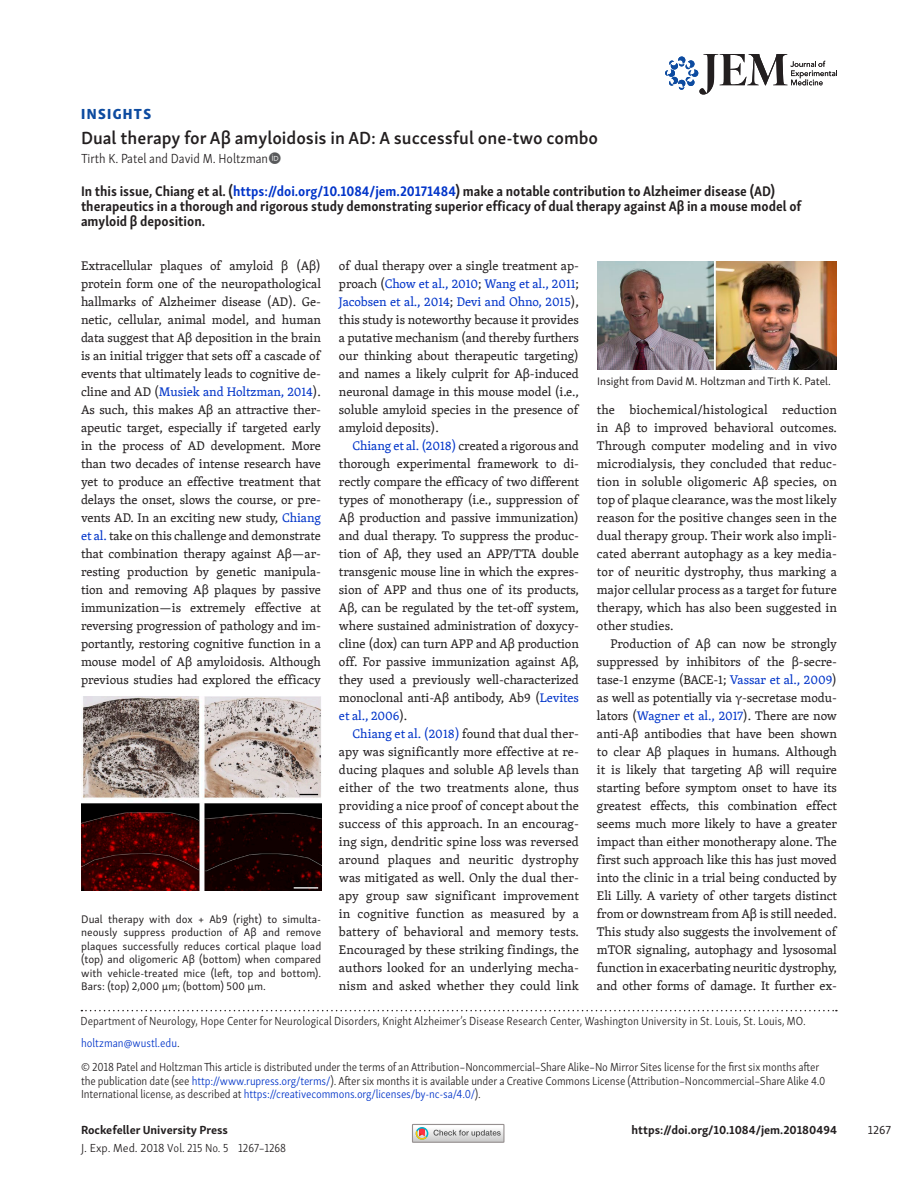
<style>
.page{position:relative;width:918px;height:1188px;background:#fff}
.page>*{position:absolute;margin:0;border:0;box-sizing:border-box;transform-origin:0 0}
.t1{font:600 18px "Skolar Sans PE";color:#231f20}
.t2{font:15px "Skolar Sans PE Cn Eb";letter-spacing:.09em;color:#0d4ba0}
.t3{font:700 14.25px/15.5px "Skolar Sans PE Cn";color:#231f20}
.t4{font:300 13.5px "Skolar Sans PE Cn";color:#231f20}
.t5{font:12.75px/18px "Skolar PE";letter-spacing:-.005em;color:#231f20;text-align:justify}
.t6{font:300 12px/13.5px "Skolar Sans PE Cn";letter-spacing:-.01em;color:#231f20}
.t7{font:700 12px "Skolar Sans PE";color:#231f20}
.t8{font:300 12px "Skolar Sans PE Cn";color:#0034c9}
.t9{font:12px "Skolar Sans PE";color:#231f20}
.t10{font:11.25px/13.5px "Skolar Sans PE";color:#231f20;text-align:justify}
.s1{color:#0034c9}
.s2{color:#231f20}
.s3{font-family:"Skolar Sans PE"}
</style>
<div class="page">
<div style="left:412px;top:1124px;width:93px;height:19px;border:1px solid #969090"></div>
<svg style="left:412px;top:1124px;width:92px;height:18px"></svg>
<svg style="left:665px;top:54px;width:172px;height:40px"></svg>
<svg style="left:81px;top:1010px;width:756px;height:1px"></svg>
<img style="left:597px;top:261px;width:240px;height:109px">
<img style="left:81px;top:697px;width:240px;height:194px">
<p class="t2" style="left:81px;top:101px;width:71px">INSIGHTS</p>
<h1 class="t1" style="left:81px;top:124px;width:519px">Dual therapy for Aβ amyloidosis in AD: A successful one-two combo</h1>
<p class="t4" style="left:81px;top:149px;width:189px">Tirth K. Patel and David M. Holtzman</p>
<p class="t3" style="left:81px;top:182px;width:722px">In this issue, Chiang et al. (<span class="s1">https://doi.org/10.1084/jem.20171484</span>) make a notable contribution to Alzheimer disease (AD) therapeutics in a thorough and rigorous study demonstrating superior efficacy of dual therapy against Aβ in a mouse model of amyloid β deposition.</p>
<p class="t5" style="left:81px;top:256px;width:242px">Extracellular plaques of amyloid β (Aβ) protein form one of the neuropathological hallmarks of Alzheimer disease (AD). Ge&shy;netic, cellular, animal model, and human data suggest that Aβ deposition in the brain is an initial trigger that sets off a cascade of events that ultimately leads to cognitive de&shy;cline and AD (<span class="s1">Musiek and Holtzman, 2014</span>).<br>As such, this makes Aβ an attractive ther&shy;apeutic target, especially if targeted early in the process of AD development. More than two decades of intense research have yet to produce an effective treatment that delays the onset, slows the course, or pre&shy;vents AD. In an exciting new study, <span class="s1">Chiang et al.</span> take on this challenge and demonstrate that combination therapy against Aβ—ar&shy;resting production by genetic manipula&shy;tion and removing Aβ plaques by passive immunization—is extremely effective at reversing progression of pathology and im&shy;portantly, restoring cognitive function in a mouse model of Aβ amyloidosis. Although previous studies had explored the efficacy</p>
<p class="t5" style="left:339px;top:256px;width:242px">of dual therapy over a single treatment ap&shy;proach (<span class="s1">Chow et al., 2010</span>; <span class="s1">Wang et al., 2011</span>; <span class="s1">Jacobsen et al., 2014</span>; <span class="s1">Devi and Ohno, 2015</span>), this study is noteworthy because it provides a putative mechanism (and thereby furthers our thinking about therapeutic targeting) and names a likely culprit for Aβ-induced neuronal damage in this mouse model (i.e., soluble amyloid species in the presence of amyloid deposits).</p>
<p class="t5" style="left:339px;top:436px;width:242px;text-indent:14px"><span class="s1">Chiang et al. (2018)</span> created a rigorous and thorough experimental framework to di&shy;rectly compare the efficacy of two different types of monotherapy (i.e., suppression of Aβ production and passive immunization) and dual therapy. To suppress the produc&shy;tion of Aβ, they used an APP/TTA double transgenic mouse line in which the expres&shy;sion of APP and thus one of its products, Aβ, can be regulated by the tet-off system, where sustained administration of doxycy&shy;cline (dox) can turn APP and Aβ production off. For passive immunization against Aβ, they used a previously well-characterized monoclonal anti-Aβ antibody, Ab9 (<span class="s1">Levites et al., 2006</span>).</p>
<p class="t5" style="left:339px;top:725px;width:242px;text-indent:14px"><span class="s1">Chiang et al. (2018)</span> found that dual ther&shy;apy was significantly more effective at re&shy;ducing plaques and soluble Aβ levels than either of the two treatments alone, thus providing a nice proof of concept about the success of this approach. In an encourag&shy;ing sign, dendritic spine loss was reversed around plaques and neuritic dystrophy was mitigated as well. Only the dual ther&shy;apy group saw significant improvement in cognitive function as measured by a battery of behavioral and memory tests.<br>Encouraged by these striking findings, the authors looked for an underlying mecha&shy;nism and asked whether they could link</p>
<p class="t10" style="left:81px;top:911px;width:242px">Dual therapy with dox + Ab9 (right) to simulta&shy;neously suppress production of Aβ and remove plaques successfully reduces cortical plaque load (top) and oligomeric Aβ (bottom) when compared with vehicle-treated mice (left, top and bottom).<br>Bars: (top) 2,000 µm; (bottom) 500 µm.</p>
<p class="t10" style="left:597px;top:374px;width:235px">Insight from David M. Holtzman and Tirth K. Patel.</p>
<p class="t5" style="left:597px;top:401px;width:242px">the biochemical/histological reduction in Aβ to improved behavioral outcomes.<br>Through computer modeling and in vivo microdialysis, they concluded that reduc&shy;tion in soluble oligomeric Aβ species, on top of plaque clearance, was the most likely reason for the positive changes seen in the dual therapy group. Their work also impli&shy;cated aberrant autophagy as a key media&shy;tor of neuritic dystrophy, thus marking a major cellular process as a target for future therapy, which has also been suggested in other studies.</p>
<p class="t5" style="left:597px;top:635px;width:242px;text-indent:14px">Production of Aβ can now be strongly suppressed by inhibitors of the β-secre&shy;tase-1 enzyme (BACE-1; <span class="s1">Vassar et al., 2009</span>) as well as potentially via γ-secretase modu&shy;lators (<span class="s1">Wagner et al., 2017</span>). There are now anti-Aβ antibodies that have been shown to clear Aβ plaques in humans. Although it is likely that targeting Aβ will require starting before symptom onset to have its greatest effects, this combination effect seems much more likely to have a greater impact than either monotherapy alone. The first such approach like this has just moved into the clinic in a trial being conducted by Eli Lilly. A variety of other targets distinct from or downstream from Aβ is still needed.<br>This study also suggests the involvement of mTOR signaling, autophagy and lysosomal function in exacerbating neuritic dystrophy, and other forms of damage. It further ex-</p>
<p class="t6" style="left:81px;top:1013px;width:727px">Department of Neurology, Hope Center for Neurological Disorders, Knight Alzheimer’s Disease Research Center, Washington University in St. Louis, St. Louis, MO.</p>
<p class="t8" style="left:81px;top:1034px;width:100px">holtzman@wustl.edu<span class="s2">.</span></p>
<p class="t6" style="left:81px;top:1059px;width:746px">© 2018 Patel and Holtzman This article is distributed under the terms of an Attribution–Noncommercial–Share Alike–No Mirror Sites license for the first six months after the publication date (see <span class="s1">http://www.rupress.org/terms/</span>). After six months it is available under a Creative Commons License (Attribution–Noncommercial–Share Alike 4.0<br>International license, as described at <span class="s1">https://creativecommons.org/licenses/by-nc-sa/4.0/</span>).</p>
<p class="t7" style="left:81px;top:1120px;width:149px">Rockefeller University Press</p>
<p class="t7" style="left:632px;top:1120px;width:207px">https://doi.org/10.1084/jem.20180494</p>
<p class="t9" style="left:868px;top:1121px;width:25px">1267</p>
<p class="t6" style="left:81px;top:1140px;width:207px"><span class="s3">J. Exp. Med. 2018</span> Vol. 215 No. 5 1267–1268</p>
</div>
